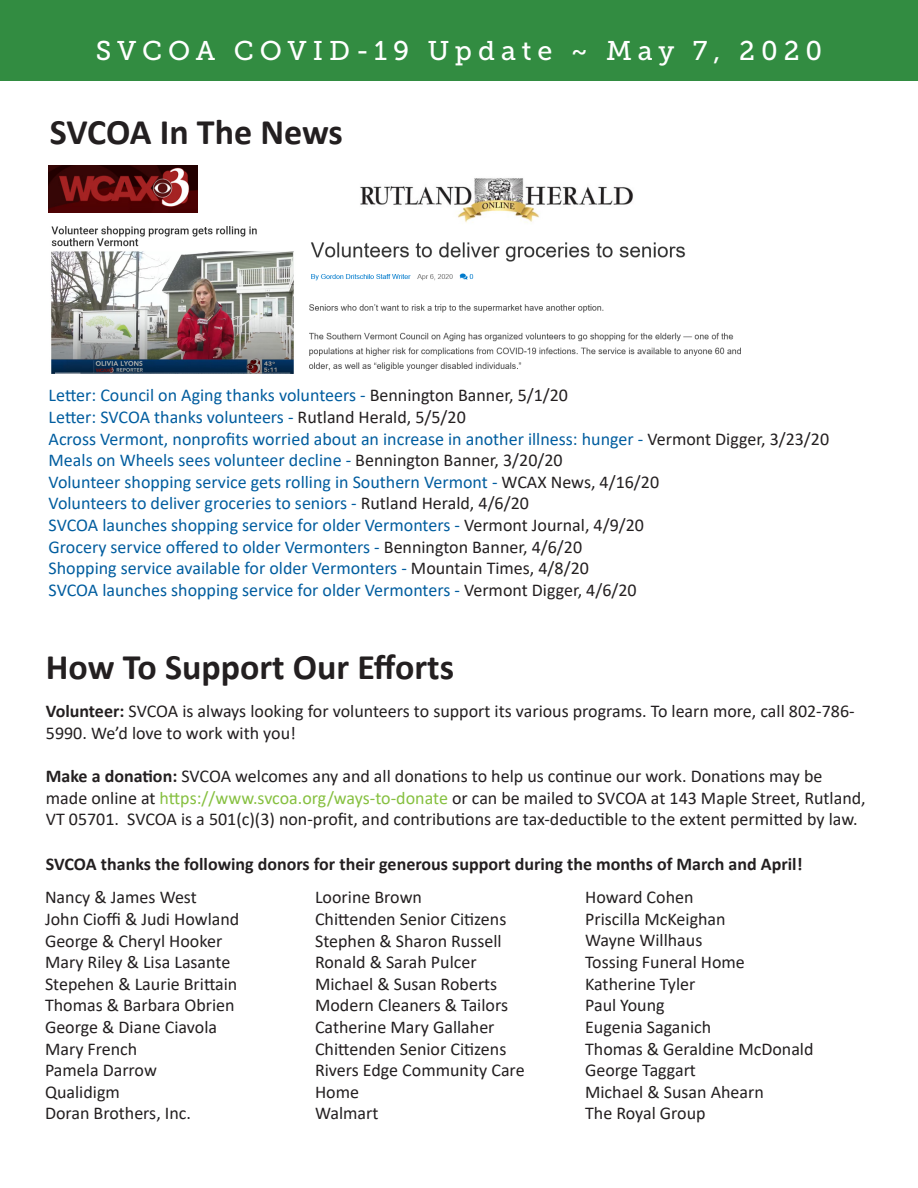
<style>
.page{position:relative;width:918px;height:1188px;background:#fff}
.page>*{position:absolute;margin:0;border:0;box-sizing:border-box;transform-origin:0 0}
.t1{font:700 36px "Calibri";color:#231f20}
.t2{font:27px "Museo Slab 500";letter-spacing:.22em;color:#fff}
.t3{font:18px/21.6px "Calibri";color:#231f20}
.t4{font:18px "Calibri";color:#005d9f}
.t5{font:700 18px "Calibri";color:#231f20}
.s1{color:#231f20}
.s2{font-weight:700}
.s3{color:#86c040}
</style>
<div class="page">
<div style="left:0;top:0;width:918px;height:81px;background:#328c41"></div>
<img style="left:49px;top:165px;width:149px;height:48px">
<img style="left:51px;top:226px;width:243px;height:147px">
<img style="left:311px;top:242px;width:375px;height:39px">
<img style="left:360px;top:178px;width:273px;height:45px">
<img style="left:309px;top:304px;width:432px;height:67px">
<p class="t2" style="left:96px;top:35px;width:728px">SVCOA COVID-19 Update ~ May 7, 2020</p>
<p class="t1" style="left:50px;top:107px;width:295px">SVCOA In The News</p>
<p class="t4" style="left:49px;top:383px;width:521px">Letter: Council on Aging thanks volunteers - <span class="s1">Bennington Banner, 5/1/20</span></p>
<p class="t4" style="left:49px;top:405px;width:419px">Letter: SVCOA thanks volunteers - <span class="s1">Rutland Herald, 5/5/20</span></p>
<p class="t4" style="left:49px;top:426px;width:782px">Across Vermont, nonprofits worried about an increase in another illness: hunger - <span class="s1">Vermont Digger, 3/23/20</span></p>
<p class="t4" style="left:49px;top:448px;width:516px">Meals on Wheels sees volunteer decline - <span class="s1">Bennington Banner, 3/20/20</span></p>
<p class="t4" style="left:49px;top:469px;width:612px">Volunteer shopping service gets rolling in Southern Vermont - <span class="s1">WCAX News, 4/16/20</span></p>
<p class="t4" style="left:49px;top:491px;width:482px">Volunteers to deliver groceries to seniors - <span class="s1">Rutland Herald, 4/6/20</span></p>
<p class="t4" style="left:49px;top:513px;width:597px">SVCOA launches shopping service for older Vermonters - <span class="s1">Vermont Journal, 4/9/20</span></p>
<p class="t4" style="left:49px;top:534px;width:535px">Grocery service offered to older Vermonters - <span class="s1">Bennington Banner, 4/6/20</span></p>
<p class="t4" style="left:49px;top:556px;width:542px">Shopping service available for older Vermonters - <span class="s1">Mountain Times, 4/8/20</span></p>
<p class="t4" style="left:49px;top:577px;width:590px">SVCOA launches shopping service for older Vermonters - <span class="s1">Vermont Digger, 4/6/20</span></p>
<p class="t1" style="left:46px;top:642px;width:410px">How To Support Our Efforts</p>
<p class="t3" style="left:46px;top:700px;width:810px"><span class="s2">Volunteer:</span> SVCOA is always looking for volunteers to support its various programs. To learn more, call 802-786-<br>5990. We’d love to work with you!</p>
<p class="t3" style="left:46px;top:765px;width:821px"><span class="s2">Make a donation:</span> SVCOA welcomes any and all donations to help us continue our work. Donations may be made online at <span class="s3">https://www.svcoa.org/ways-to-donate</span> or can be mailed to SVCOA at 143 Maple Street, Rutland,<br>VT 05701. SVCOA is a 501(c)(3) non-profit, and contributions are tax-deductible to the extent permitted by law.</p>
<p class="t5" style="left:46px;top:851px;width:758px">SVCOA thanks the following donors for their generous support during the months of March and April!</p>
<p class="t3" style="left:45px;top:886px;width:153px">Nancy &amp; James West</p>
<p class="t3" style="left:45px;top:908px;width:196px">John Cioffi &amp; Judi Howland</p>
<p class="t3" style="left:45px;top:929px;width:179px">George &amp; Cheryl Hooker</p>
<p class="t3" style="left:45px;top:951px;width:187px">Mary Riley &amp; Lisa Lasante</p>
<p class="t3" style="left:45px;top:972px;width:194px">Stepehen &amp; Laurie Brittain</p>
<p class="t3" style="left:45px;top:994px;width:191px">Thomas &amp; Barbara Obrien</p>
<p class="t3" style="left:45px;top:1016px;width:174px">George &amp; Diane Ciavola</p>
<p class="t3" style="left:45px;top:1037px;width:94px">Mary French</p>
<p class="t3" style="left:45px;top:1059px;width:113px">Pamela Darrow</p>
<p class="t3" style="left:45px;top:1080px;width:76px">Qualidigm</p>
<p class="t3" style="left:45px;top:1102px;width:148px">Doran Brothers, Inc.</p>
<p class="t3" style="left:585px;top:886px;width:110px">Howard Cohen</p>
<p class="t3" style="left:585px;top:908px;width:142px">Priscilla McKeighan</p>
<p class="t3" style="left:585px;top:929px;width:119px">Wayne Willhaus</p>
<p class="t3" style="left:585px;top:951px;width:161px">Tossing Funeral Home</p>
<p class="t3" style="left:585px;top:972px;width:112px">Katherine Tyler</p>
<p class="t3" style="left:585px;top:994px;width:81px">Paul Young</p>
<p class="t3" style="left:585px;top:1016px;width:128px">Eugenia Saganich</p>
<p class="t3" style="left:585px;top:1037px;width:230px">Thomas &amp; Geraldine McDonald</p>
<p class="t3" style="left:585px;top:1059px;width:112px">George Taggart</p>
<p class="t3" style="left:585px;top:1080px;width:180px">Michael &amp; Susan Ahearn</p>
<p class="t3" style="left:585px;top:1102px;width:122px">The Royal Group</p>
<p class="t3" style="left:315px;top:886px;width:108px">Loorine Brown</p>
<p class="t3" style="left:315px;top:908px;width:193px">Chittenden Senior Citizens</p>
<p class="t3" style="left:315px;top:929px;width:188px">Stephen &amp; Sharon Russell</p>
<p class="t3" style="left:315px;top:951px;width:163px">Ronald &amp; Sarah Pulcer</p>
<p class="t3" style="left:315px;top:972px;width:184px">Michael &amp; Susan Roberts</p>
<p class="t3" style="left:315px;top:994px;width:194px">Modern Cleaners &amp; Tailors</p>
<p class="t3" style="left:315px;top:1016px;width:181px">Catherine Mary Gallaher</p>
<p class="t3" style="left:315px;top:1037px;width:193px">Chittenden Senior Citizens</p>
<p class="t3" style="left:315px;top:1059px;width:211px">Rivers Edge Community Care<br>Home</p>
<p class="t3" style="left:315px;top:1102px;width:65px">Walmart</p>
</div>
